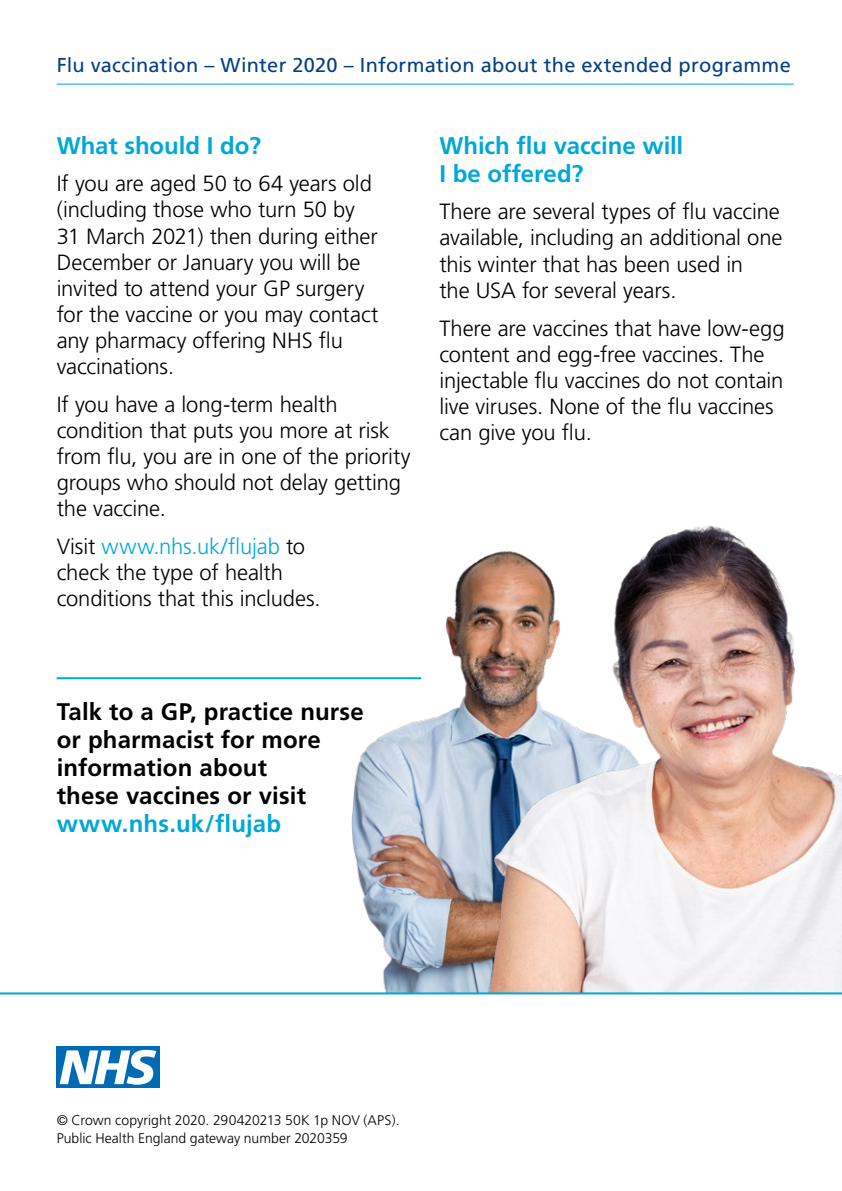
<style>
.page{position:relative;width:842px;height:1191px;background:#fff}
.page>*{position:absolute;margin:0;border:0;box-sizing:border-box;transform-origin:0 0}
.t1{font:700 24px/28px "Frutiger";letter-spacing:.005em;color:#000}
.t2{font:700 24px/28px "Frutiger";color:#00a8d7}
.t3{font:300 22px/26px "Frutiger";letter-spacing:-.005em;color:#000}
.t4{font:20px "Frutiger";letter-spacing:.015em;color:#033f85}
.t5{font:300 14px/18px "Frutiger";color:#000}
.s1{color:#00a8d7}
</style>
<div class="page">
<img style="left:312px;top:525px;width:530px;height:467px">
<div style="left:57px;top:1046px;width:103px;height:42px;background:#006ab4"></div>
<svg style="left:60px;top:1049px;width:96px;height:35px"></svg>
<hr style="left:0;top:992px;width:842px;height:2px;background:#00a8d7">
<hr style="left:57px;top:677px;width:364px;height:2px;background:#00a8d7">
<hr style="left:57px;top:84px;width:737px;height:1px;background:#00a8d7">
<p class="t4" style="left:57px;top:54px;width:736px">Flu vaccination – Winter 2020 – Information about the extended programme</p>
<h3 class="t2" style="left:57px;top:132px;width:206px">What should I do?</h3>
<p class="t3" style="left:57px;top:171px;width:323px">If you are aged 50 to 64 years old (including those who turn 50 by<br>31 March 2021) then during either<br>December or January you will be invited to attend your GP surgery for the vaccine or you may contact any pharmacy offering NHS flu vaccinations.</p>
<p class="t3" style="left:57px;top:391px;width:355px">If you have a long-term health condition that puts you more at risk from flu, you are in one of the priority groups who should not delay getting the vaccine.</p>
<p class="t3" style="left:57px;top:533px;width:265px">Visit <span class="s1">www.nhs.uk/flujab</span> to check the type of health conditions that this includes.</p>
<h3 class="t2" style="left:439px;top:132px;width:245px">Which flu vaccine will<br>I be offered?</h3>
<p class="t3" style="left:439px;top:199px;width:345px">There are several types of flu vaccine available, including an additional one this winter that has been used in<br>the USA for several years.</p>
<p class="t3" style="left:439px;top:315px;width:347px">There are vaccines that have low-egg content and egg-free vaccines. The injectable flu vaccines do not contain live viruses. None of the flu vaccines can give you flu.</p>
<p class="t1" style="left:57px;top:697px;width:309px">Talk to a GP, practice nurse or pharmacist for more information about<br>these vaccines or visit <span class="s1">www.nhs.uk/flujab</span></p>
<p class="t5" style="left:57px;top:1111px;width:345px">© Crown copyright 2020. 290420213 50K 1p NOV (APS).<br>Public Health England gateway number 2020359</p>
</div>
